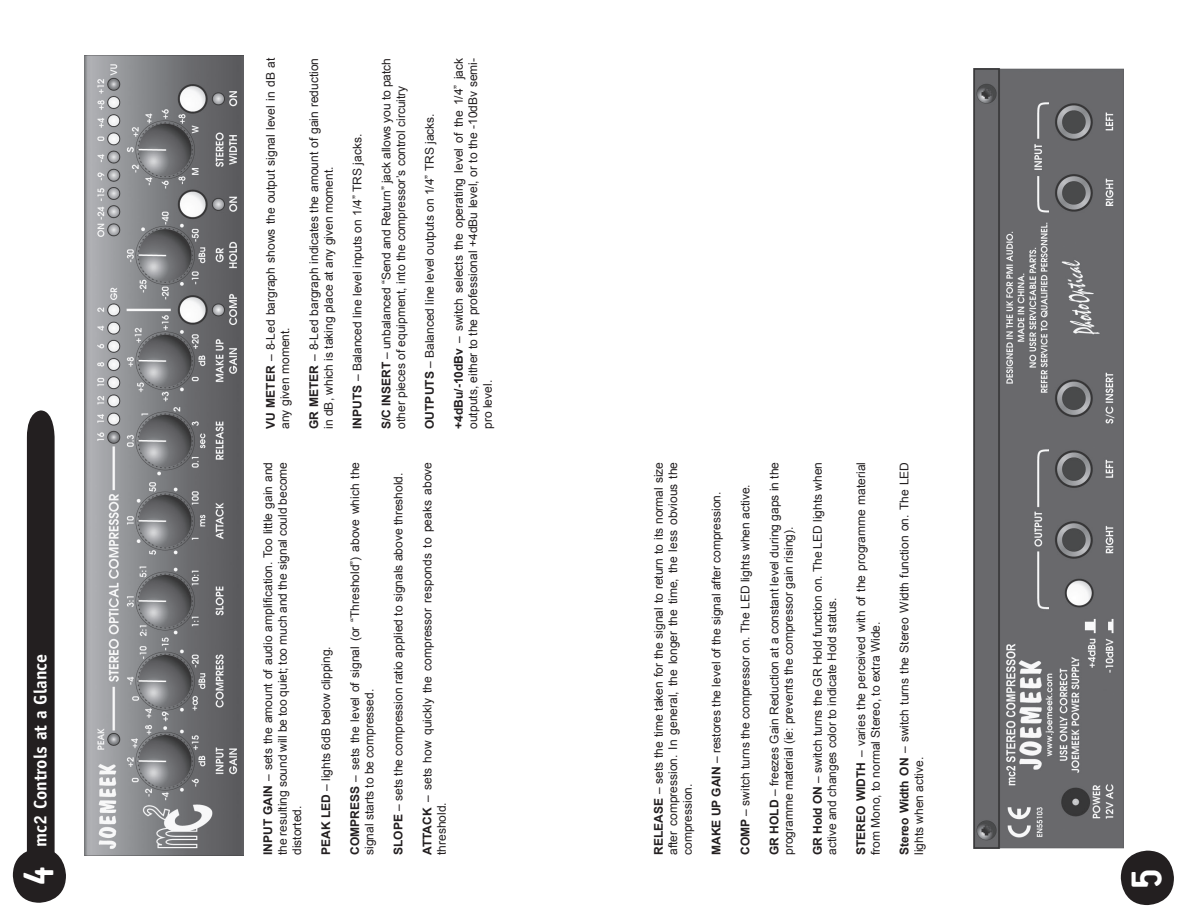
<style>
.page{position:relative;width:1187px;height:917px;background:#fff}
.page>*{position:absolute;margin:0;border:0;box-sizing:border-box;transform-origin:0 0}
.t1{font:800 45px "Platelet";color:#fff}
.t2{font:700 18px "Officina Sans";color:#fff}
.t3{font:12px/14.4px "Arial";color:#231f20}
.s1{font-weight:700}
</style>
<div class="page">
<img style="left:973px;top:69px;width:150px;height:779px">
<img style="left:85px;top:55px;width:159px;height:800px">
<div style="left:27px;top:410px;width:28px;height:443px;background:#231f20"></div>
<div style="left:1121px;top:850px;width:53px;height:54px;background:#231f20;border-radius:50%"></div>
<div style="left:13px;top:848px;width:53px;height:54px;background:#231f20;border-radius:50%"></div>
<h2 class="t2" style="left:29px;top:846px;width:194px;rotate:-90deg">mc2 Controls at a Glance</h2>
<p class="t3" style="left:263px;top:428px;width:372px;rotate:-90deg"><span class="s1">VU METER</span> – 8-Led bargraph shows the output signal level in dB at any given moment.</p>
<p class="t3" style="left:307px;top:428px;width:372px;rotate:-90deg"><span class="s1">GR METER</span> – 8-Led bargraph indicates the amount of gain reduction in dB, which is taking place at any given moment.</p>
<p class="t3" style="left:261px;top:854px;width:394px;text-align:justify;rotate:-90deg"><span class="s1">INPUT GAIN</span> – sets the amount of audio amplification. Too little gain and the resulting sound will be too quiet; too much and the signal could become distorted.</p>
<p class="t3" style="left:319px;top:854px;width:210px;rotate:-90deg"><span class="s1">PEAK LED</span> – lights 6dB below clipping.</p>
<p class="t3" style="left:350px;top:428px;width:296px;rotate:-90deg"><span class="s1">INPUTS</span> – Balanced line level inputs on 1/4” TRS jacks.</p>
<p class="t3" style="left:379px;top:428px;width:372px;rotate:-90deg"><span class="s1">S/C INSERT</span> – unbalanced “Send and Return” jack allows you to patch other pieces of equipment, into the compressor’s control circuitry</p>
<p class="t3" style="left:422px;top:428px;width:317px;rotate:-90deg"><span class="s1">OUTPUTS</span> – Balanced line level outputs on 1/4” TRS jacks.</p>
<p class="t3" style="left:451px;top:428px;width:372px;text-align:justify;rotate:-90deg"><span class="s1">+4dBu/-10dBv</span> – switch selects the operating level of the 1/4” jack outputs, either to the professional +4dBu level, or to the -10dBv semi&shy;pro level.</p>
<p class="t3" style="left:348px;top:854px;width:394px;rotate:-90deg"><span class="s1">COMPRESS</span> – sets the level of signal (or “Threshold”) above which the signal starts to be compressed.</p>
<p class="t3" style="left:391px;top:854px;width:384px;rotate:-90deg"><span class="s1">SLOPE</span> – sets the compression ratio applied to signals above threshold.</p>
<p class="t3" style="left:420px;top:854px;width:394px;rotate:-90deg"><span class="s1">ATTACK</span> – sets how quickly the compressor responds to peaks above threshold.</p>
<p class="t3" style="left:651px;top:854px;width:394px;text-align:justify;rotate:-90deg"><span class="s1">RELEASE</span> – sets the time taken for the signal to return to its normal size after compression. In general, the longer the time, the less obvious the compression.</p>
<p class="t3" style="left:709px;top:854px;width:365px;rotate:-90deg"><span class="s1">MAKE UP GAIN</span> – restores the level of the signal after compression.</p>
<p class="t3" style="left:738px;top:854px;width:372px;rotate:-90deg"><span class="s1">COMP</span> – switch turns the compressor on. The LED lights when active.</p>
<p class="t3" style="left:767px;top:854px;width:394px;rotate:-90deg"><span class="s1">GR HOLD</span> – freezes Gain Reduction at a constant level during gaps in the programme material (ie: prevents the compressor gain rising).</p>
<p class="t3" style="left:810px;top:854px;width:394px;rotate:-90deg"><span class="s1">GR Hold ON</span> – switch turns the GR Hold function on. The LED lights when active and changes color to indicate Hold status.</p>
<p class="t3" style="left:854px;top:854px;width:394px;rotate:-90deg"><span class="s1">STEREO WIDTH</span> – varies the perceived with of the programme material from Mono, to normal Stereo, to extra Wide.</p>
<p class="t3" style="left:897px;top:854px;width:394px;rotate:-90deg"><span class="s1">Stereo Width ON</span> – switch turns the Stereo Width function on. The LED lights when active.</p>
<h1 class="t1" style="left:13px;top:885px;width:22px;rotate:-90deg">4</h1>
<h1 class="t1" style="left:1121px;top:888px;width:22px;rotate:-90deg">5</h1>
</div>
